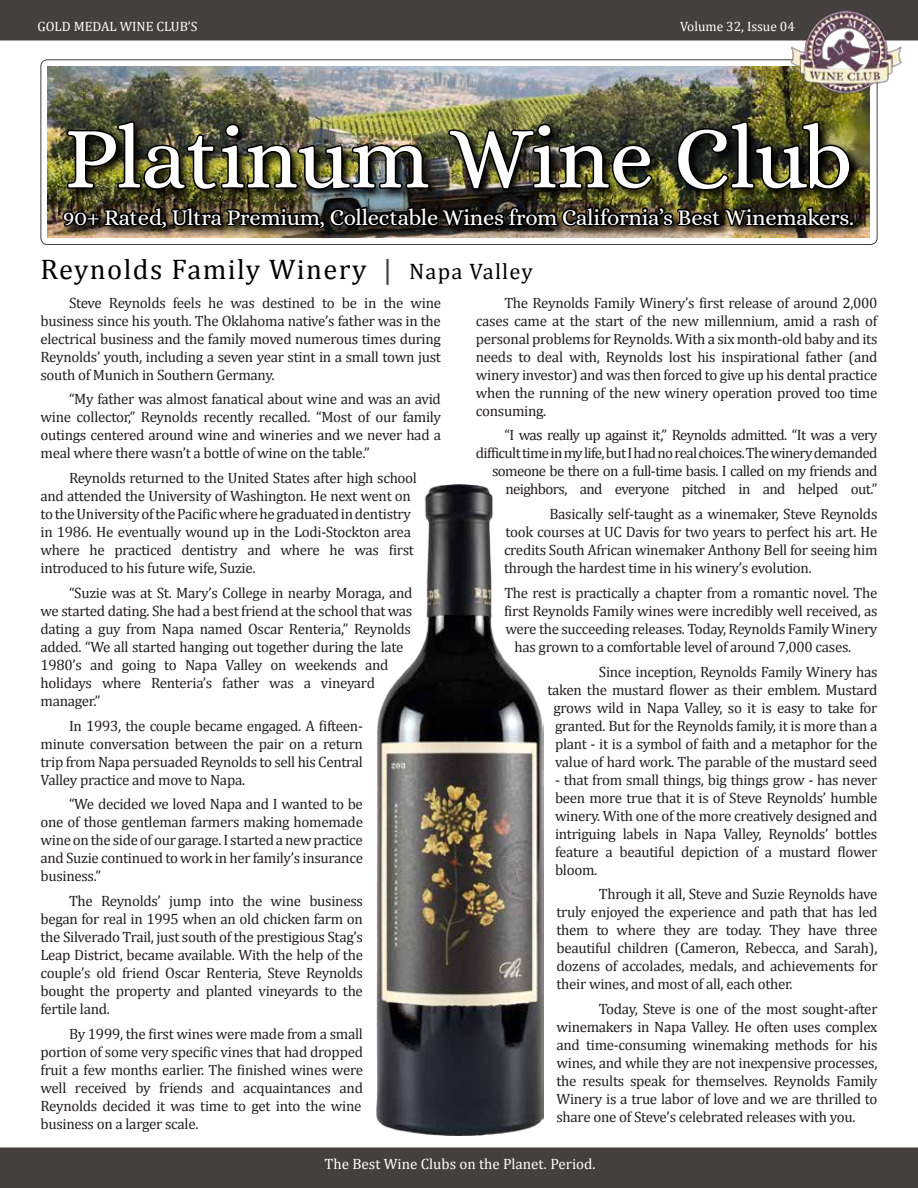
<style>
.page{position:relative;width:918px;height:1188px;background:#fff}
.page>*{position:absolute;margin:0;border:0;box-sizing:border-box;transform-origin:0 0}
.t1{font:88.5px "Alice";letter-spacing:-.005em;color:#fff}
.t2{font:28.5px "Cambria";letter-spacing:.05em;color:#000}
.t3{font:22.5px "Alice";letter-spacing:-.01em;color:#fff}
.t4{font:15px/18px "Cambria";letter-spacing:-.02em;color:#241f1f;text-align:justify}
.t5{font:15px/18px "Cambria";letter-spacing:-.04em;color:#241f1f;text-align:right}
.t6{font:15px "Cambria";color:#fff}
.t7{font:13.5px "Cambria";color:#fff}
.s1{color:#44403e}
.s2{font-size:22.5px}
</style>
<div class="page">
<div style="left:0;top:1148px;width:918px;height:40px;background:#44403e"></div>
<div style="left:40px;top:59px;width:838px;height:186px;border:1px solid #44403e;border-radius:7px"></div>
<div style="left:0;top:0;width:918px;height:40px;background:#44403e"></div>
<img style="left:47px;top:67px;width:823px;height:171px">
<img style="left:60px;top:120px;width:797px;height:119px">
<img style="left:775px;top:11px;width:143px;height:87px">
<img style="left:376px;top:485px;width:168px;height:651px">
<p class="t7" style="left:38px;top:19px;width:162px">GOLD MEDAL WINE CLUB’S</p>
<p class="t7" style="left:680px;top:19px;width:116px">Volume 32, Issue 04</p>
<h1 class="t1" style="left:65px;top:110px;width:790px">Platinum Wine Club</h1>
<h3 class="t3" style="left:63px;top:205px;width:793px">90+ Rated, Ultra Premium, Collectable Wines from California’s Best Winemakers.</h3>
<h2 class="t2" style="left:40px;top:253px;width:494px">Reynolds Family Winery <span class="s1">|</span> <span class="s2">Napa Valley</span></h2>
<p class="t4" style="left:476px;top:294px;width:403px;text-indent:28px">The Reynolds Family Winery’s first release of around 2,000 cases came at the start of the new millennium, amid a rash of personal problems for Reynolds. With a six month-old baby and its needs to deal with, Reynolds lost his inspirational father (and winery investor) and was then forced to give up his dental practice when the running of the new winery operation proved too time consuming.</p>
<p class="t5" style="left:476px;top:426px;width:403px">“I was really up against it,” Reynolds admitted. “It was a very difficult time in my life, but I had no real choices. The winery demanded someone be there on a full-time basis. I called on my friends and neighbors, and everyone pitched in and helped out.”</p>
<p class="t4" style="left:504px;top:505px;width:375px;text-indent:45px">Basically self-taught as a winemaker, Steve Reynolds took courses at UC Davis for two years to perfect his art. He credits South African winemaker Anthony Bell for seeing him through the hardest time in his winery’s evolution.</p>
<p class="t4" style="left:504px;top:584px;width:375px">The rest is practically a chapter from a romantic novel. The</p>
<p class="t4" style="left:504px;top:602px;width:375px">first Reynolds Family wines were incredibly well received, as</p>
<p class="t4" style="left:506px;top:620px;width:374px">were the succeeding releases. Today, Reynolds Family Winery</p>
<p class="t4" style="left:514px;top:638px;width:338px">has grown to a comfortable level of around 7,000 cases.</p>
<p class="t4" style="left:548px;top:663px;width:332px;text-align:right">Since inception, Reynolds Family Winery has<br>taken the mustard flower as their emblem. Mustard grows wild in Napa Valley, so it is easy to take for granted. But for the Reynolds family, it is more than a plant - it is a symbol of faith and a metaphor for the value of hard work. The parable of the mustard seed</p>
<p class="t4" style="left:555px;top:771px;width:324px">- that from small things, big things grow - has never been more true that it is of Steve Reynolds’ humble winery. With one of the more creatively designed and intriguing labels in Napa Valley, Reynolds’ bottles feature a beautiful depiction of a mustard flower bloom.</p>
<p class="t4" style="left:556px;top:885px;width:323px;text-indent:42px">Through it all, Steve and Suzie Reynolds have truly enjoyed the experience and path that has led them to where they are today. They have three beautiful children (Cameron, Rebecca, and Sarah), dozens of accolades, medals, and achievements for their wines, and most of all, each other.</p>
<p class="t4" style="left:556px;top:1000px;width:323px;text-indent:42px">Today, Steve is one of the most sought-after winemakers in Napa Valley. He often uses complex and time-consuming winemaking methods for his wines, and while they are not inexpensive processes, the results speak for themselves. Reynolds Family Winery is a true labor of love and we are thrilled to share one of Steve’s celebrated releases with you.</p>
<p class="t6" style="left:325px;top:1155px;width:273px">The Best Wine Clubs on the Planet. Period.</p>
<p class="t4" style="left:41px;top:294px;width:402px;text-indent:28px">Steve Reynolds feels he was destined to be in the wine business since his youth. The Oklahoma native’s father was in the electrical business and the family moved numerous times during Reynolds’ youth, including a seven year stint in a small town just south of Munich in Southern Germany.</p>
<p class="t4" style="left:41px;top:390px;width:402px;text-indent:28px">“My father was almost fanatical about wine and was an avid wine collector,” Reynolds recently recalled. “Most of our family outings centered around wine and wineries and we never had a meal where there wasn’t a bottle of wine on the table.”</p>
<p class="t4" style="left:41px;top:469px;width:378px;text-align:left;text-indent:28px">Reynolds returned to the United States after high school and attended the University of Washington. He next went on to the University of the Pacific where he graduated in dentistry in 1986. He eventually wound up in the Lodi-Stockton area where he practiced dentistry and where he was first introduced to his future wife, Suzie.</p>
<p class="t4" style="left:41px;top:584px;width:373px;text-align:left;text-indent:28px">“Suzie was at St. Mary’s College in nearby Moraga, and we started dating. She had a best friend at the school that was dating a guy from Napa named Oscar Renteria,” Reynolds added. “We all started hanging out together during the late 1980’s and going to Napa Valley on weekends and holidays where Renteria’s father was a vineyard manager.”</p>
<p class="t4" style="left:41px;top:717px;width:324px;text-indent:28px">In 1993, the couple became engaged. A fifteen&shy;minute conversation between the pair on a return trip from Napa persuaded Reynolds to sell his Central Valley practice and move to Napa.</p>
<p class="t4" style="left:41px;top:795px;width:324px;text-indent:28px">“We decided we loved Napa and I wanted to be one of those gentleman farmers making homemade wine on the side of our garage. I started a new practice and Suzie continued to work in her family’s insurance business.”</p>
<p class="t4" style="left:41px;top:892px;width:324px;text-indent:28px">The Reynolds’ jump into the wine business began for real in 1995 when an old chicken farm on the Silverado Trail, just south of the prestigious Stag’s Leap District, became available. With the help of the couple’s old friend Oscar Renteria, Steve Reynolds bought the property and planted vineyards to the fertile land.</p>
<p class="t4" style="left:41px;top:1025px;width:324px;text-indent:28px">By 1999, the first wines were made from a small portion of some very specific vines that had dropped fruit a few months earlier. The finished wines were well received by friends and acquaintances and Reynolds decided it was time to get into the wine business on a larger scale.</p>
</div>
